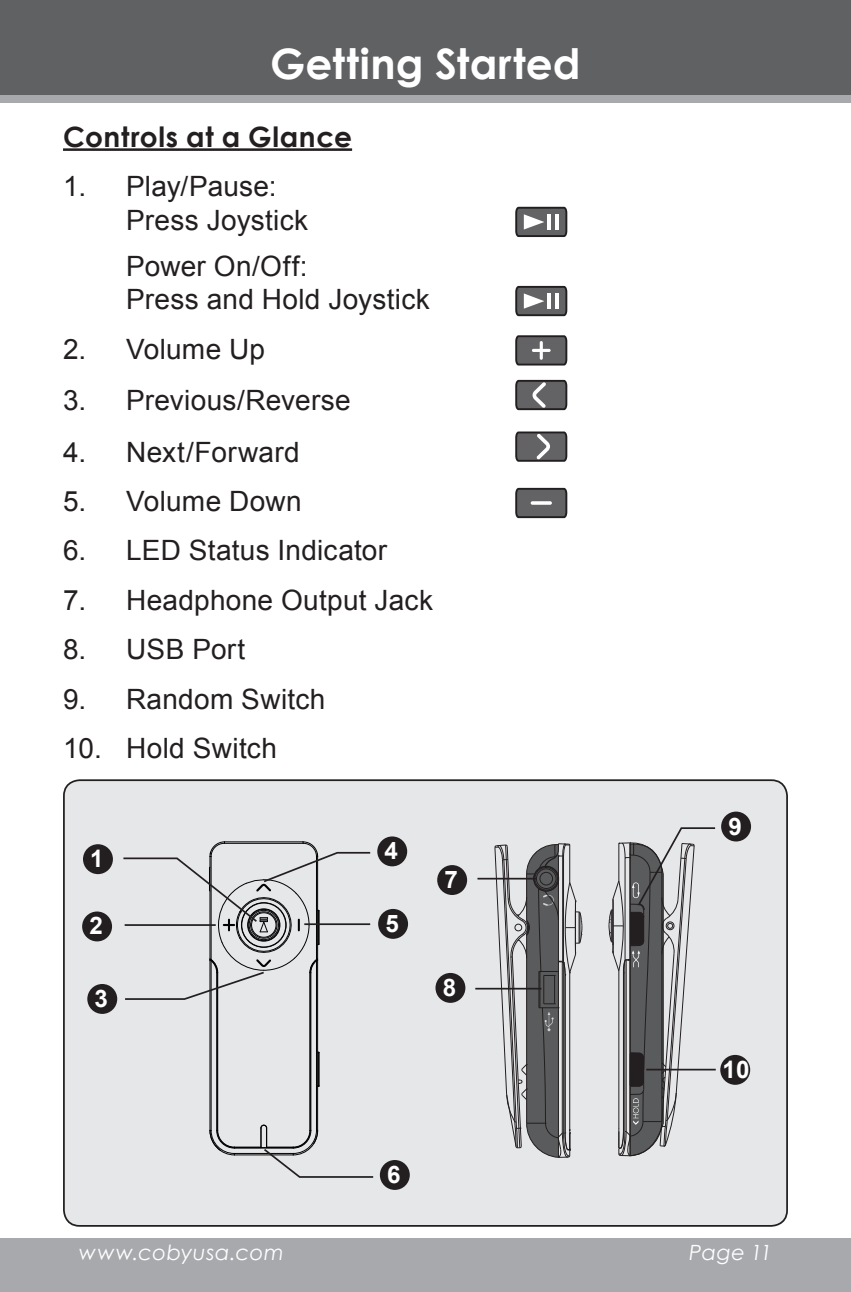
<style>
.page{position:relative;width:851px;height:1292px;background:#fff}
.page>*{position:absolute;margin:0;border:0;box-sizing:border-box;transform-origin:0 0}
.t1{font:700 42px "Century Gothic";letter-spacing:.015em;color:#fff}
.t2{font:28px/50.1px "Arial";letter-spacing:.01em;color:#231f20}
.t3{font:700 28px "Century Gothic";letter-spacing:.005em;color:#231f20}
.t4{font:700 24.15px "Arial";color:#fff}
.t5{font:italic 21px "Century Gothic";letter-spacing:.025em;color:#fff}
</style>
<div class="page">
<div style="left:0;top:1237px;width:850px;height:55px;background:#a8a9ad"></div>
<div style="left:0;top:94px;width:850px;height:9px;background:#a8a9ad"></div>
<div style="left:0;top:0;width:850px;height:94px;background:#5f6162"></div>
<hr style="left:63px;top:148px;width:289px;height:3px;background:#231f20">
<svg style="left:515px;top:206px;width:53px;height:31px;background:#737274"></svg>
<hr style="left:547px;top:214px;width:3px;height:15px;background:#fff">
<hr style="left:555px;top:214px;width:3px;height:15px;background:#fff">
<svg style="left:515px;top:285px;width:53px;height:32px;background:#767678"></svg>
<hr style="left:547px;top:293px;width:3px;height:16px;background:#fff">
<hr style="left:555px;top:293px;width:3px;height:16px;background:#fff">
<svg style="left:515px;top:335px;width:53px;height:31px;background:#69686a"></svg>
<svg style="left:515px;top:379px;width:53px;height:32px;background:#6f6e70"></svg>
<svg style="left:515px;top:431px;width:53px;height:31px;background:#6a6a6c"></svg>
<svg style="left:515px;top:487px;width:53px;height:32px;background:#646366"></svg>
<svg style="left:530px;top:501px;width:22px;height:4px"></svg>
<div style="left:64px;top:780px;width:723px;height:445px;background:#e6e7e9;border-radius:16px"></div>
<hr style="left:318px;top:1052px;width:1px;height:34px;background:#030303">
<hr style="left:210px;top:960px;width:2px;height:170px;background:#030303">
<hr style="left:216px;top:972px;width:1px;height:158px;background:#030303">
<hr style="left:316px;top:960px;width:1px;height:170px;background:#030303">
<hr style="left:317px;top:960px;width:1px;height:170px;background:#030303">
<hr style="left:209px;top:960px;width:1px;height:170px;background:#030303">
<hr style="left:217px;top:972px;width:1px;height:158px;background:#030303">
<hr style="left:309px;top:972px;width:2px;height:158px;background:#030303">
<svg style="left:494px;top:843px;width:88px;height:315px"></svg>
<svg style="left:123px;top:841px;width:248px;height:159px"></svg>
<hr style="left:304px;top:923px;width:66px;height:2px;background:#231f20">
<svg style="left:209px;top:1124px;width:165px;height:54px"></svg>
<hr style="left:475px;top:987px;width:66px;height:2px;background:#231f20">
<hr style="left:477px;top:877px;width:59px;height:2px;background:#231f20">
<div style="left:83px;top:844px;width:30px;height:30px;background:#231f20;border-radius:50%"></div>
<div style="left:82px;top:911px;width:30px;height:30px;background:#231f20;border-radius:50%"></div>
<div style="left:87px;top:984px;width:30px;height:30px;background:#231f20;border-radius:50%"></div>
<div style="left:377px;top:836px;width:30px;height:30px;background:#231f20;border-radius:50%"></div>
<div style="left:378px;top:909px;width:30px;height:29px;background:#231f20;border-radius:50%"></div>
<div style="left:380px;top:1160px;width:30px;height:29px;background:#231f20;border-radius:50%"></div>
<div style="left:721px;top:811px;width:30px;height:30px;background:#231f20;border-radius:50%"></div>
<div style="left:437px;top:865px;width:30px;height:30px;background:#231f20;border-radius:50%"></div>
<div style="left:435px;top:973px;width:30px;height:29px;background:#231f20;border-radius:50%"></div>
<div style="left:720px;top:1055px;width:30px;height:29px;background:#231f20;border-radius:50%"></div>
<svg style="left:608px;top:827px;width:108px;height:329px"></svg>
<div style="left:63px;top:779px;width:725px;height:447px;border:2px solid #231f20;border-radius:16px"></div>
<h1 class="t1" style="left:270px;top:32px;width:312px">Getting Started</h1>
<p class="t3" style="left:63px;top:116px;width:290px">Controls at a Glance</p>
<p class="t2" style="left:126px;top:170px;width:184px;line-height:33.6px">Play/Pause:<br>Press Joystick</p>
<p class="t2" style="left:126px;top:249px;width:305px;line-height:33.6px">Power On/Off:<br>Press and Hold Joystick</p>
<p class="t2" style="left:126px;top:324px;width:308px">Volume Up<br>Previous/Reverse<br>Next/Forward<br>Volume Down<br>LED Status Indicator<br>Headphone Output Jack<br>USB Port<br>Random Switch<br>Hold Switch</p>
<p class="t2" style="left:63px;top:162px;width:25px">1.</p>
<p class="t2" style="left:63px;top:324px;width:40px">2.<br>3.<br>4.<br>5.<br>6.<br>7.<br>8.<br>9.<br>10.</p>
<p class="t4" style="left:90px;top:842px;width:15px">1</p>
<p class="t4" style="left:89px;top:910px;width:15px">2</p>
<p class="t4" style="left:94px;top:982px;width:15px">3</p>
<p class="t4" style="left:384px;top:835px;width:15px">4</p>
<p class="t4" style="left:385px;top:907px;width:15px">5</p>
<p class="t4" style="left:444px;top:863px;width:15px">7</p>
<p class="t4" style="left:442px;top:971px;width:15px">8</p>
<p class="t4" style="left:387px;top:1158px;width:15px">6</p>
<p class="t4" style="left:728px;top:810px;width:15px">9</p>
<p class="t4" style="left:722px;top:1053px;width:28px">10</p>
<p class="t5" style="left:79px;top:1238px;width:207px">www.cobyusa.com</p>
<p class="t5" style="left:689px;top:1238px;width:84px">Page 11</p>
</div>
